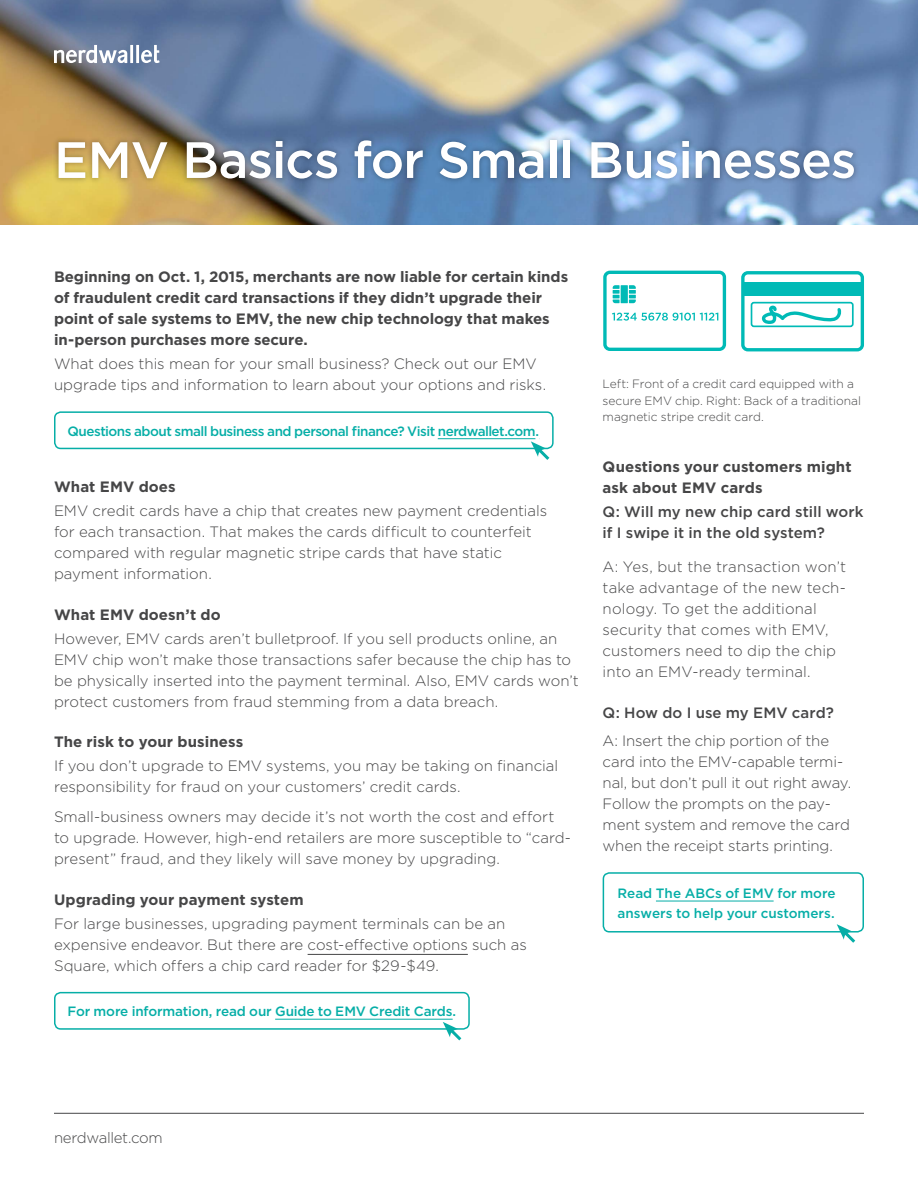
<style>
.page{position:relative;width:918px;height:1188px;background:#fff}
.page>*{position:absolute;margin:0;border:0;box-sizing:border-box;transform-origin:0 0}
.t1{font:500 51px "Gotham";letter-spacing:-.02em;color:#fff}
.t2{font:300 15px/21px "Gotham";color:#464647}
.t3{font:700 15px/21px "Gotham";color:#464647}
.t4{font:500 15px/21px "Gotham";color:#464647}
.t5{font:300 15px "Gotham";letter-spacing:-.025em;color:#464647}
.t6{font:500 13.5px "Gotham";letter-spacing:-.04em;color:#06aea7}
.t7{font:500 13.5px/19.5px "Gotham";color:#06aea7}
.t8{font:500 13.5px "Gotham";letter-spacing:-.02em;color:#06aea7}
.t9{font:300 12px/16.5px "Gotham";letter-spacing:-.005em;color:#464647}
</style>
<div class="page">
<img style="left:0;top:0;width:918px;height:225px">
<hr style="left:308px;top:954px;width:160px;height:1px;background:#464647">
<hr style="left:438px;top:438px;width:97px;height:1px;background:#06aea7">
<div style="left:54px;top:411px;width:500px;height:38px;border:2px solid #06aea7;border-radius:6px"></div>
<svg style="left:531px;top:438px;width:22px;height:22px"></svg>
<hr style="left:275px;top:1019px;width:178px;height:1px;background:#06aea7">
<div style="left:54px;top:992px;width:416px;height:38px;border:2px solid #06aea7;border-radius:6px"></div>
<svg style="left:443px;top:1022px;width:22px;height:19px"></svg>
<div style="left:52px;top:134px;width:808px;height:50px;background:#000;opacity:.21"></div>
<svg style="left:837px;top:924px;width:19px;height:19px"></svg>
<hr style="left:656px;top:901px;width:118px;height:1px;background:#06aea7">
<div style="left:603px;top:872px;width:261px;height:61px;border:2px solid #06aea7;border-radius:6px"></div>
<hr style="left:54px;top:1113px;width:810px;height:1px;background:#464647">
<svg style="left:54px;top:45px;width:73px;height:18px"></svg>
<hr style="left:130px;top:45px;width:3px;height:18px;background:#fff">
<hr style="left:136px;top:45px;width:3px;height:18px;background:#fff">
<svg style="left:141px;top:45px;width:19px;height:18px"></svg>
<div style="left:603px;top:271px;width:123px;height:80px;border:3px solid #00bab6;border-radius:5px"></div>
<svg style="left:613px;top:285px;width:7px;height:18px"></svg>
<svg style="left:629px;top:285px;width:7px;height:18px"></svg>
<div style="left:621px;top:285px;width:7px;height:18px;background:#00bab6"></div>
<svg style="left:612px;top:313px;width:106px;height:8px"></svg>
<div style="left:741px;top:271px;width:123px;height:80px;border:3px solid #00bab6;border-radius:5px"></div>
<div style="left:743px;top:282px;width:119px;height:14px;background:#00bab6"></div>
<div style="left:751px;top:302px;width:103px;height:25px;border:2px solid #00bab6;border-radius:2px"></div>
<svg style="left:759px;top:302px;width:84px;height:50px"></svg>
<h1 class="t1" style="left:54px;top:127px;width:804px">EMV Basics for Small Businesses</h1>
<p class="t3" style="left:54px;top:266px;width:516px">Beginning on Oct. 1, 2015, merchants are now liable for certain kinds of fraudulent credit card transactions if they didn’t upgrade their point of sale systems to EMV, the new chip technology that makes in-person purchases more secure.</p>
<p class="t2" style="left:54px;top:353px;width:494px">What does this mean for your small business? Check out our EMV upgrade tips and information to learn about your options and risks.</p>
<p class="t6" style="left:68px;top:422px;width:473px">Questions about small business and personal finance? Visit nerdwallet.com.</p>
<p class="t3" style="left:54px;top:476px;width:123px">What EMV does</p>
<p class="t2" style="left:54px;top:500px;width:495px">EMV credit cards have a chip that creates new payment credentials for each transaction. That makes the cards difficult to counterfeit compared with regular magnetic stripe cards that have static payment information.</p>
<p class="t3" style="left:54px;top:604px;width:168px">What EMV doesn’t do</p>
<p class="t2" style="left:54px;top:628px;width:526px">However, EMV cards aren’t bulletproof. If you sell products online, an EMV chip won’t make those transactions safer because the chip has to be physically inserted into the payment terminal. Also, EMV cards won’t protect customers from fraud stemming from a data breach.</p>
<p class="t3" style="left:54px;top:731px;width:191px">The risk to your business</p>
<p class="t2" style="left:54px;top:755px;width:506px">If you don’t upgrade to EMV systems, you may be taking on financial responsibility for fraud on your customers’ credit cards.</p>
<p class="t2" style="left:54px;top:806px;width:519px">Small-business owners may decide it’s not worth the cost and effort to upgrade. However, high-end retailers are more susceptible to “card&shy;present” fraud, and they likely will save money by upgrading.</p>
<p class="t3" style="left:54px;top:889px;width:251px">Upgrading your payment system</p>
<p class="t2" style="left:54px;top:913px;width:474px">For large businesses, upgrading payment terminals can be an expensive endeavor. But there are cost-effective options such as<br>Square, which offers a chip card reader for $29-$49.</p>
<p class="t8" style="left:68px;top:1003px;width:390px">For more information, read our Guide to EMV Credit Cards.</p>
<p class="t9" style="left:603px;top:375px;width:260px">Left: Front of a credit card equipped with a secure EMV chip. Right: Back of a traditional magnetic stripe credit card.</p>
<p class="t3" style="left:603px;top:456px;width:250px">Questions your customers might ask about EMV cards</p>
<p class="t4" style="left:603px;top:501px;width:262px">Q: Will my new chip card still work if I swipe it in the old system?</p>
<p class="t2" style="left:603px;top:556px;width:245px">A: Yes, but the transaction won’t take advantage of the new tech&shy;nology. To get the additional security that comes with EMV, customers need to dip the chip into an EMV-ready terminal.</p>
<p class="t4" style="left:603px;top:702px;width:233px">Q: How do I use my EMV card?</p>
<p class="t2" style="left:603px;top:730px;width:250px">A: Insert the chip portion of the card into the EMV-capable termi&shy;nal, but don’t pull it out right away.<br>Follow the prompts on the pay&shy;ment system and remove the card when the receipt starts printing.</p>
<p class="t7" style="left:618px;top:883px;width:220px">Read The ABCs of EMV for more answers to help your customers.</p>
<p class="t5" style="left:54px;top:1130px;width:110px">nerdwallet.com</p>
</div>
